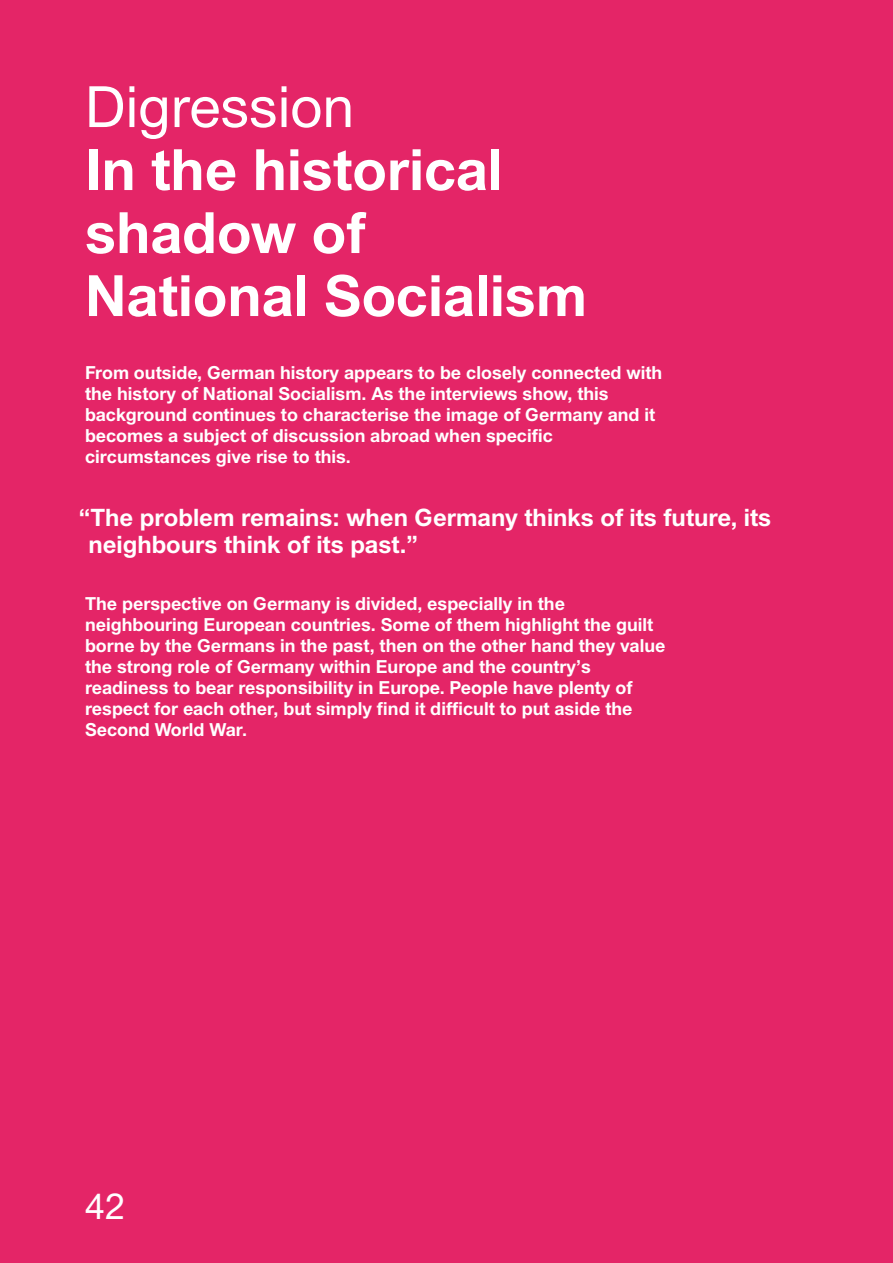
<style>
.page{position:relative;width:893px;height:1263px;background:#e42567}
.page>*{position:absolute;margin:0;border:0;box-sizing:border-box;transform-origin:0 0}
.t1{font:700 57px/63px "Union";color:#fff}
.t2{font:57px "Union";color:#fff}
.t3{font:36px "Union";color:#fff}
.t4{font:700 24px/27px "Union";color:#fff}
.t5{font:700 18px/21px "Union";color:#fff}
</style>
<div class="page">
<h1 class="t2" style="left:85px;top:74px;width:271px">Digression</h1>
<h1 class="t1" style="left:85px;top:138px;width:503px">In the historical shadow of<br>National Socialism</h1>
<p class="t5" style="left:85px;top:362px;width:579px">From outside, German history appears to be closely connected with the history of National Socialism. As the interviews show, this background continues to characterise the image of Germany and it becomes a subject of discussion abroad when specific circumstances give rise to this.</p>
<h3 class="t4" style="left:88px;top:504px;width:684px;text-indent:-10px">“The problem remains: when Germany thinks of its future, its neighbours think of its past.”</h3>
<p class="t5" style="left:85px;top:593px;width:582px">The perspective on Germany is divided, especially in the neighbouring European countries. Some of them highlight the guilt borne by the Germans in the past, then on the other hand they value the strong role of Germany within Europe and the country’s readiness to bear responsibility in Europe. People have plenty of respect for each other, but simply find it difficult to put aside the Second World War.</p>
<h2 class="t3" style="left:85px;top:1185px;width:42px">42</h2>
</div>
